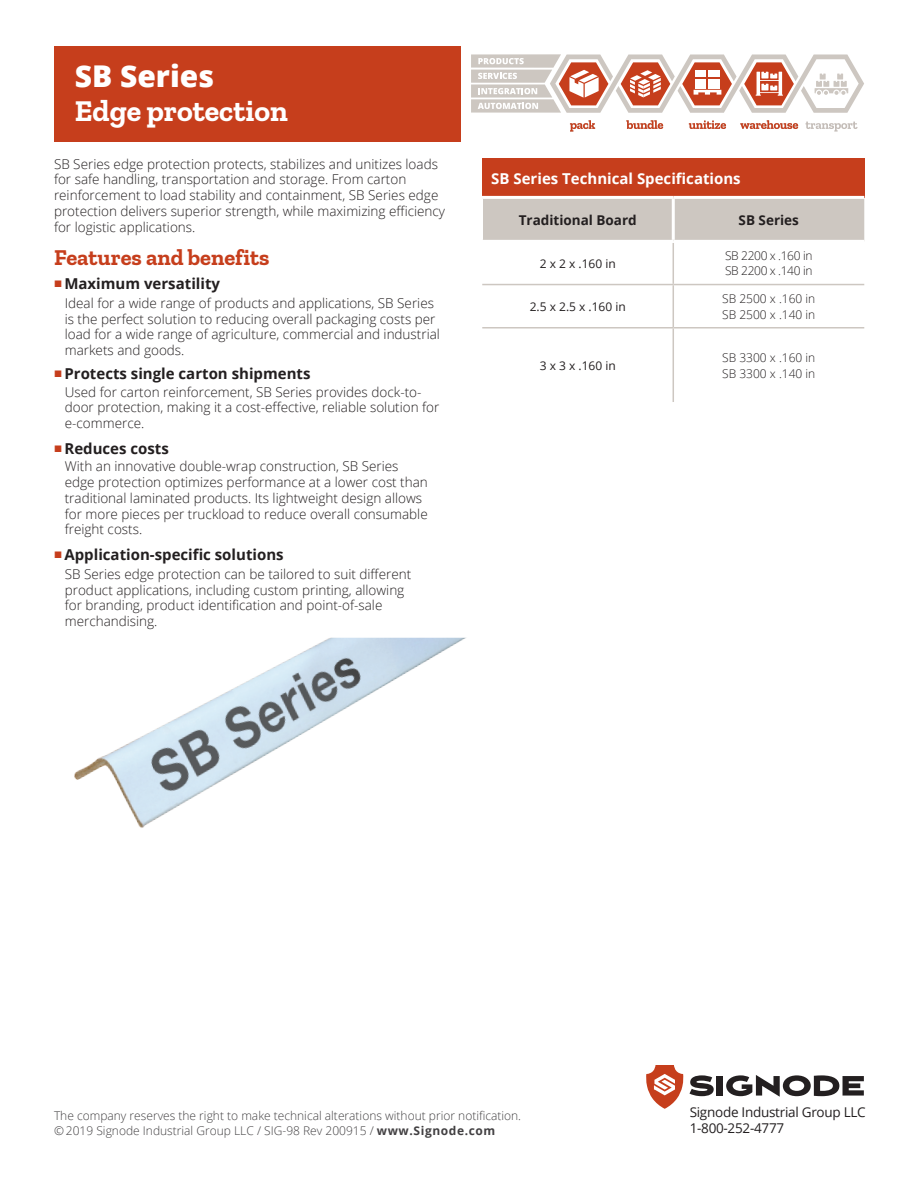
<style>
.page{position:relative;width:918px;height:1188px;background:#fff}
.page>*{position:absolute;margin:0;border:0;box-sizing:border-box;transform-origin:0 0}
.t1{font:700 30px "Zilla Slab";color:#fff}
.t2{font:800 30px "Open Sans";color:#fff}
.t3{font:700 22.5px "Zilla Slab";color:#c63e1c}
.t4{font:700 15px "Open Sans";color:#231f20}
.t5{font:700 15px "Open Sans";color:#fff}
.t6{font:300 13.5px/15.8px "Open Sans";color:#231f20}
.t7{font:13.5px/15.8px "Open Sans";letter-spacing:-.02em;color:#231f20}
.t8{font:700 13.5px "Open Sans";color:#231f20}
.t9{font:300 12px/14.4px "Open Sans";color:#424042}
.t10{font:300 12px/15.8px "Open Sans";color:#231f20}
.t11{font:12px "Open Sans";color:#231f20}
.t12{font:300 12px/15.8px "Open Sans";letter-spacing:-.03em;color:#231f20}
.s1{font-weight:700}
</style>
<div class="page">
<img style="left:74px;top:638px;width:392px;height:190px">
<svg style="left:646px;top:1065px;width:68px;height:44px"></svg>
<div style="left:717px;top:1076px;width:6px;height:20px;background:#231f20"></div>
<svg style="left:726px;top:1075px;width:138px;height:22px"></svg>
<div style="left:54px;top:46px;width:407px;height:96px;background:#c63e1c"></div>
<svg style="left:805px;top:122px;width:53px;height:9px"></svg>
<svg style="left:740px;top:120px;width:58px;height:9px"></svg>
<svg style="left:689px;top:121px;width:37px;height:8px"></svg>
<svg style="left:626px;top:120px;width:37px;height:9px"></svg>
<svg style="left:570px;top:120px;width:25px;height:11px"></svg>
<svg style="left:471px;top:54px;width:393px;height:59px"></svg>
<div style="left:482px;top:158px;width:382px;height:39px;background:#c63e1c"></div>
<svg style="left:482px;top:199px;width:382px;height:203px"></svg>
<hr style="left:482px;top:196px;width:191px;height:3px;background:#fff">
<hr style="left:673px;top:196px;width:191px;height:3px;background:#fff">
<hr style="left:482px;top:284px;width:191px;height:1px;background:#cdc7c1">
<hr style="left:482px;top:327px;width:191px;height:2px;background:#cdc7c1">
<hr style="left:673px;top:243px;width:1px;height:41px;background:#cdc7c1">
<hr style="left:673px;top:285px;width:1px;height:42px;background:#cdc7c1">
<hr style="left:673px;top:328px;width:1px;height:74px;background:#cdc7c1">
<hr style="left:672px;top:199px;width:3px;height:41px;background:#fff">
<hr style="left:482px;top:240px;width:191px;height:3px;background:#fff">
<hr style="left:673px;top:240px;width:191px;height:3px;background:#fff">
<hr style="left:482px;top:199px;width:1px;height:41px;background:#fff">
<hr style="left:673px;top:284px;width:191px;height:1px;background:#cdc7c1">
<hr style="left:673px;top:327px;width:191px;height:2px;background:#cdc7c1">
<h1 class="t2" style="left:75px;top:54px;width:141px">SB Series</h1>
<h1 class="t1" style="left:75px;top:94px;width:215px">Edge protection</h1>
<p class="t6" style="left:54px;top:156px;width:393px">SB Series edge protection protects, stabilizes and unitizes loads for safe handling, transportation and storage. From carton reinforcement to load stability and containment, SB Series edge protection delivers superior strength, while maximizing efficiency for logistic applications.</p>
<h2 class="t3" style="left:54px;top:244px;width:217px">Features and benefits</h2>
<p class="t4" style="left:64px;top:273px;width:157px">Maximum versatility</p>
<p class="t6" style="left:65px;top:295px;width:377px">Ideal for a wide range of products and applications, SB Series is the perfect solution to reducing overall packaging costs per load for a wide range of agriculture, commercial and industrial markets and goods.</p>
<p class="t4" style="left:64px;top:363px;width:248px">Protects single carton shipments</p>
<p class="t6" style="left:65px;top:384px;width:376px">Used for carton reinforcement, SB Series provides dock-to&shy;door protection, making it a cost-effective, reliable solution for e-commerce.</p>
<p class="t4" style="left:64px;top:438px;width:106px">Reduces costs</p>
<p class="t6" style="left:65px;top:458px;width:365px">With an innovative double-wrap construction, SB Series edge protection optimizes performance at a lower cost than traditional laminated products. Its lightweight design allows for more pieces per truckload to reduce overall consumable freight costs.</p>
<p class="t4" style="left:64px;top:544px;width:221px">Application-specific solutions</p>
<p class="t6" style="left:65px;top:566px;width:348px">SB Series edge protection can be tailored to suit different product applications, including custom printing, allowing for branding, product identification and point-of-sale merchandising.</p>
<p class="t5" style="left:491px;top:168px;width:251px">SB Series Technical Specifications</p>
<p class="t8" style="left:519px;top:210px;width:120px">Traditional Board</p>
<p class="t8" style="left:739px;top:210px;width:62px">SB Series</p>
<p class="t11" style="left:540px;top:255px;width:78px">2 x 2 x .160 in</p>
<p class="t12" style="left:725px;top:247px;width:89px">SB 2200 x .160 in<br>SB 2200 x .140 in</p>
<p class="t11" style="left:530px;top:298px;width:98px">2.5 x 2.5 x .160 in</p>
<p class="t10" style="left:722px;top:290px;width:95px">SB 2500 x .160 in<br>SB 2500 x .140 in</p>
<p class="t11" style="left:540px;top:357px;width:78px">3 x 3 x .160 in</p>
<p class="t10" style="left:722px;top:349px;width:95px">SB 3300 x .160 in<br>SB 3300 x .140 in</p>
<p class="t9" style="left:54px;top:1108px;width:469px">The company reserves the right to make technical alterations without prior notification. © 2019 Signode Industrial Group LLC / SIG-98 Rev 200915 / <span class="s1">www.Signode.com</span></p>
<p class="t7" style="left:690px;top:1104px;width:178px">Signode Industrial Group LLC<br>1-800-252-4777</p>
</div>
